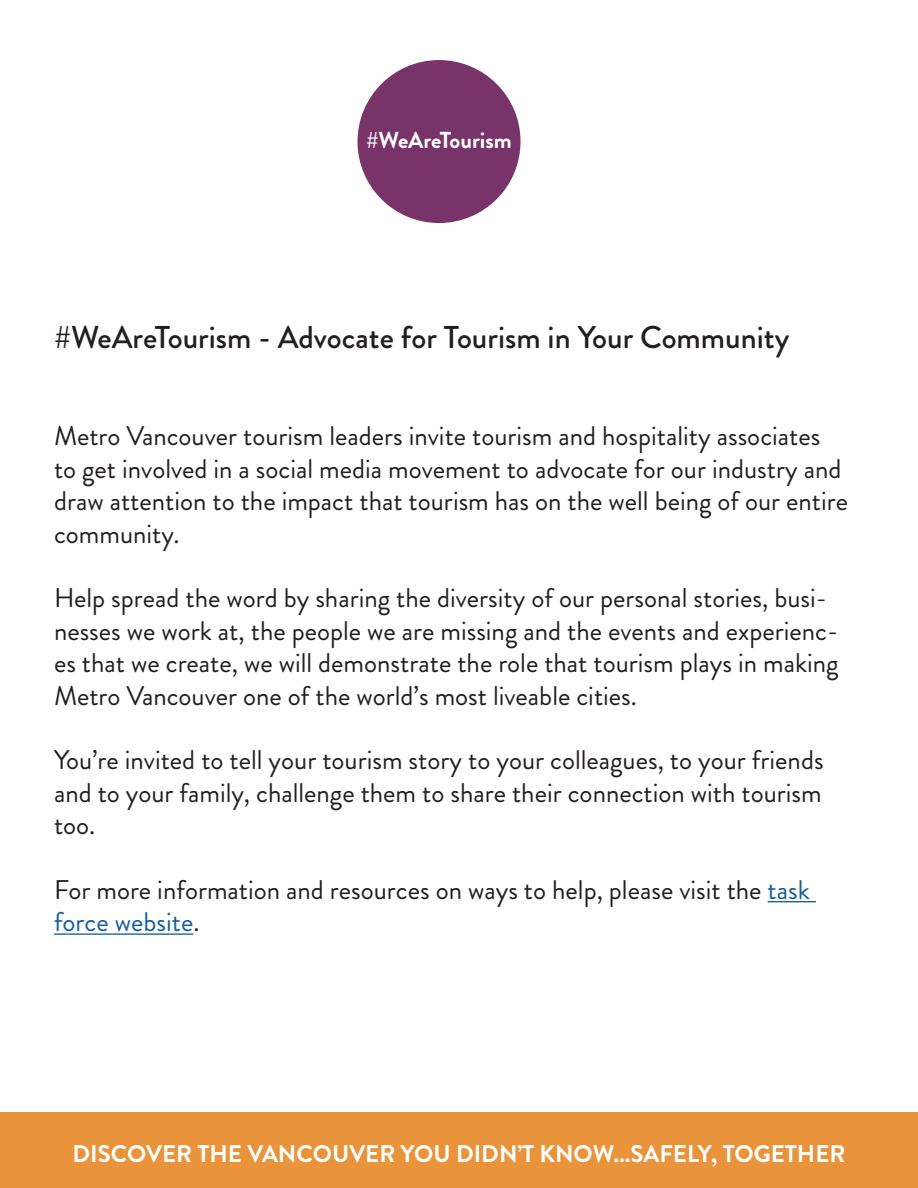
<style>
.page{position:relative;width:918px;height:1188px;background:#fff}
.page>*{position:absolute;margin:0;border:0;box-sizing:border-box;transform-origin:0 0}
.t1{font:500 31.5px "Brandon Grotesque";color:#231f20}
.t2{font:27px/32.4px "Brandon Grotesque";color:#231f20}
.t3{font:700 24px "Brandon Grotesque";color:#fff}
.t4{font:700 23.1px "Brandon Grotesque";letter-spacing:-.005em;color:#fff}
.s1{color:#175d9e}
</style>
<div class="page">
<div style="left:358px;top:60px;width:163px;height:163px;background:#783369;border-radius:50%"></div>
<div style="left:0;top:1113px;width:918px;height:75px;background:#e9943a"></div>
<hr style="left:768px;top:901px;width:48px;height:1px;background:#175d9e">
<hr style="left:54px;top:933px;width:139px;height:2px;background:#175d9e">
<p class="t4" style="left:366px;top:124px;width:147px">#WeAreTourism</p>
<p class="t1" style="left:54px;top:316px;width:737px">#WeAreTourism - Advocate for Tourism in Your Community</p>
<p class="t2" style="left:54px;top:420px;width:796px">Metro Vancouver tourism leaders invite tourism and hospitality associates to get involved in a social media movement to advocate for our industry and draw attention to the impact that tourism has on the well being of our entire community.</p>
<p class="t2" style="left:54px;top:582px;width:786px">Help spread the word by sharing the diversity of our personal stories, busi&shy;nesses we work at, the people we are missing and the events and experienc&shy;es that we create, we will demonstrate the role that tourism plays in making Metro Vancouver one of the world’s most liveable cities.</p>
<p class="t2" style="left:54px;top:744px;width:771px;text-align:justify">You’re invited to tell your tourism story to your colleagues, to your friends and to your family, challenge them to share their connection with tourism too.</p>
<p class="t2" style="left:54px;top:874px;width:757px">For more information and resources on ways to help, please visit the <span class="s1">task force website</span>.</p>
<p class="t3" style="left:72px;top:1137px;width:775px">DISCOVER THE VANCOUVER YOU DIDN’T KNOW...SAFELY, TOGETHER</p>
</div>
